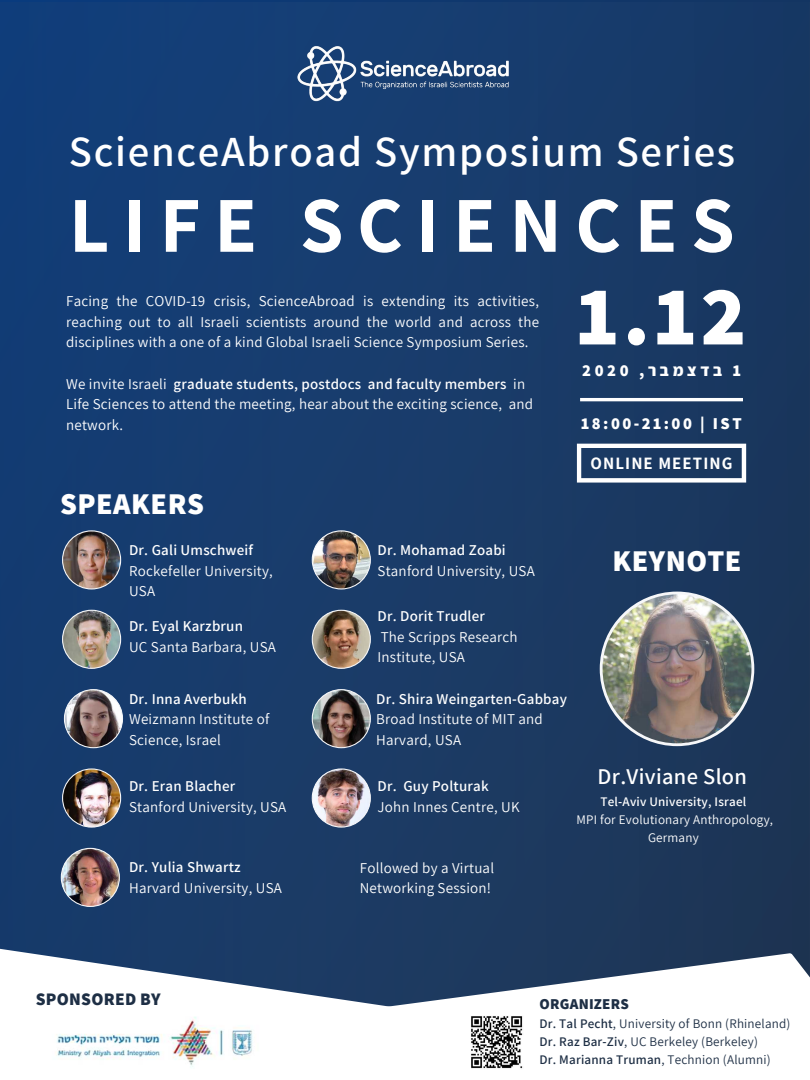
<style>
.page{position:relative;width:810px;height:1080px;background:#fff}
.page>*{position:absolute;margin:0;border:0;box-sizing:border-box;transform-origin:0 0}
.t1{font:800 84.62px "Assistant";color:#fff}
.t2{font:700 79.12px "Assistant";letter-spacing:.17em;color:#fff}
.t3{font:600 42.88px "Assistant";letter-spacing:.04em;color:#fff}
.t4{font:800 30px "Assistant";letter-spacing:.015em;color:#fff}
.t5{font:600 22.5px "Assistant";letter-spacing:.015em;color:#fff}
.t6{font:800 17.5px "Assistant";letter-spacing:.015em;color:#1e2f45}
.t7{font:700 16.94px "Assistant";letter-spacing:.065em;color:#fff}
.t8{font:800 16.5px "Assistant";letter-spacing:.15em;color:#fff}
.t9{font:800 16.5px "Assistant";letter-spacing:.22em;color:#fff}
.t10{font:15px/20.6px "Assistant";letter-spacing:.015em;color:#fff}
.t11{font:600 15px "Assistant";letter-spacing:.015em;color:#fff}
.t12{font:800 15px "Assistant";letter-spacing:.015em;color:#1e2f45}
.t13{font:13.12px/18.2px "Assistant";letter-spacing:.015em;color:#1e2f45}
.t14{font:13.12px/18.2px "Assistant";letter-spacing:.015em;color:#fff;text-align:center}
.t15{font:600 13.12px "Assistant";letter-spacing:.015em;color:#fff}
.s1{font-weight:600}
</style>
<div class="page">
<div style="left:0;top:2px;width:810px;height:1078px;background:linear-gradient(to right,#163d72,#1d375a)"></div>
<img style="left:0;top:0;width:810px;height:540px">
<svg style="left:580px;top:398px;width:163px;height:3px"></svg>
<svg style="left:577px;top:444px;width:169px;height:39px"></svg>
<svg style="left:0;top:747px;width:585px;height:333px;fill:#173b6b"></svg>
<svg style="left:143px;top:756px;width:667px;height:324px;fill:#1d3b64"></svg>
<img style="left:298px;top:45px;width:211px;height:56px">
<img style="left:468px;top:1014px;width:56px;height:56px">
<img style="left:36px;top:1009px;width:239px;height:66px">
<img style="left:61px;top:848px;width:59px;height:59px">
<img style="left:62px;top:768px;width:59px;height:60px">
<svg style="left:64px;top:689px;width:59px;height:59px;background:#6f6a74"></svg>
<img style="left:62px;top:610px;width:59px;height:59px">
<img style="left:62px;top:530px;width:59px;height:59px">
<img style="left:312px;top:530px;width:59px;height:59px">
<img style="left:312px;top:610px;width:59px;height:59px">
<svg style="left:312px;top:689px;width:59px;height:59px;background:#5f5c61"></svg>
<img style="left:312px;top:768px;width:59px;height:60px">
<img style="left:600px;top:592px;width:154px;height:154px">
<h3 class="t3" style="left:69px;top:122px;width:668px">ScienceAbroad Symposium Series</h3>
<h2 class="t2" style="left:69px;top:171px;width:667px">LIFE SCIENCES</h2>
<p class="t10" style="left:66px;top:290px;width:474px;text-align:justify">Facing the COVID-19 crisis, ScienceAbroad is extending its activities, reaching out to all Israeli scientists around the world and across the disciplines with a one of a kind Global Israeli Science Symposium Series.</p>
<p class="t10" style="left:66px;top:373px;width:469px">We invite Israeli <span class="s1">graduate students, postdocs and faculty members</span> in<br>Life Sciences to attend the meeting, hear about the exciting science, and network.</p>
<h3 class="t4" style="left:60px;top:484px;width:145px">SPEAKERS</h3>
<h1 class="t1" style="left:577px;top:258px;width:171px">1.12</h1>
<p class="t9" style="left:733px;top:359px;width:10px">1</p>
<p class="t9" style="left:582px;top:359px;width:48px">2020</p>
<p class="t9" style="left:639px;top:359px;width:85px">ר, במצדב</p>
<p class="t8" style="left:581px;top:412px;width:162px">18:00-21:00 | IST</p>
<p class="t7" style="left:591px;top:452px;width:143px">ONLINE MEETING</p>
<p class="t11" style="left:129px;top:540px;width:126px">Dr. Gali Umschweif</p>
<p class="t10" style="left:129px;top:560px;width:145px">Rockefeller University,<br>USA</p>
<p class="t11" style="left:378px;top:540px;width:130px">Dr. Mohamad Zoabi</p>
<p class="t10" style="left:378px;top:560px;width:159px">Stanford University, USA</p>
<h3 class="t4" style="left:613px;top:540px;width:131px">KEYNOTE</h3>
<p class="t11" style="left:129px;top:616px;width:116px">Dr. Eyal Karzbrun</p>
<p class="t10" style="left:129px;top:636px;width:148px">UC Santa Barbara, USA</p>
<p class="t11" style="left:378px;top:606px;width:109px">Dr. Dorit Trudler</p>
<p class="t10" style="left:378px;top:626px;width:142px">The Scripps Research<br>Institute, USA</p>
<p class="t11" style="left:129px;top:688px;width:119px">Dr. Inna Averbukh</p>
<p class="t10" style="left:129px;top:709px;width:142px">Weizmann Institute of<br>Science, Israel</p>
<p class="t11" style="left:376px;top:688px;width:192px">Dr. Shira Weingarten-Gabbay</p>
<p class="t10" style="left:376px;top:709px;width:168px">Broad Institute of MIT and<br>Harvard, USA</p>
<p class="t11" style="left:129px;top:776px;width:108px">Dr. Eran Blacher</p>
<p class="t10" style="left:129px;top:796px;width:159px">Stanford University, USA</p>
<p class="t11" style="left:378px;top:776px;width:113px">Dr. Guy Polturak</p>
<p class="t10" style="left:378px;top:796px;width:144px">John Innes Centre, UK</p>
<h3 class="t5" style="left:598px;top:761px;width:151px">Dr.Viviane Slon</h3>
<p class="t15" style="left:600px;top:792px;width:147px">Tel-Aviv University, Israel</p>
<p class="t14" style="left:576px;top:810px;width:198px">MPI for Evolutionary Anthropology,<br>Germany</p>
<p class="t11" style="left:129px;top:857px;width:113px">Dr. Yulia Shwartz</p>
<p class="t10" style="left:129px;top:877px;width:154px">Harvard University, USA</p>
<p class="t10" style="left:360px;top:857px;width:136px">Followed by a Virtual<br>Networking Session!</p>
<p class="t6" style="left:36px;top:987px;width:126px">SPONSORED BY</p>
<p class="t12" style="left:540px;top:994px;width:91px">ORGANIZERS</p>
<p class="t13" style="left:540px;top:1014px;width:253px"><span class="s1">Dr. Tal Pecht</span>, University of Bonn (Rhineland)<br><span class="s1">Dr. Raz Bar-Ziv</span>, UC Berkeley (Berkeley)<br><span class="s1">Dr. Marianna Truman</span>, Technion (Alumni)</p>
</div>
